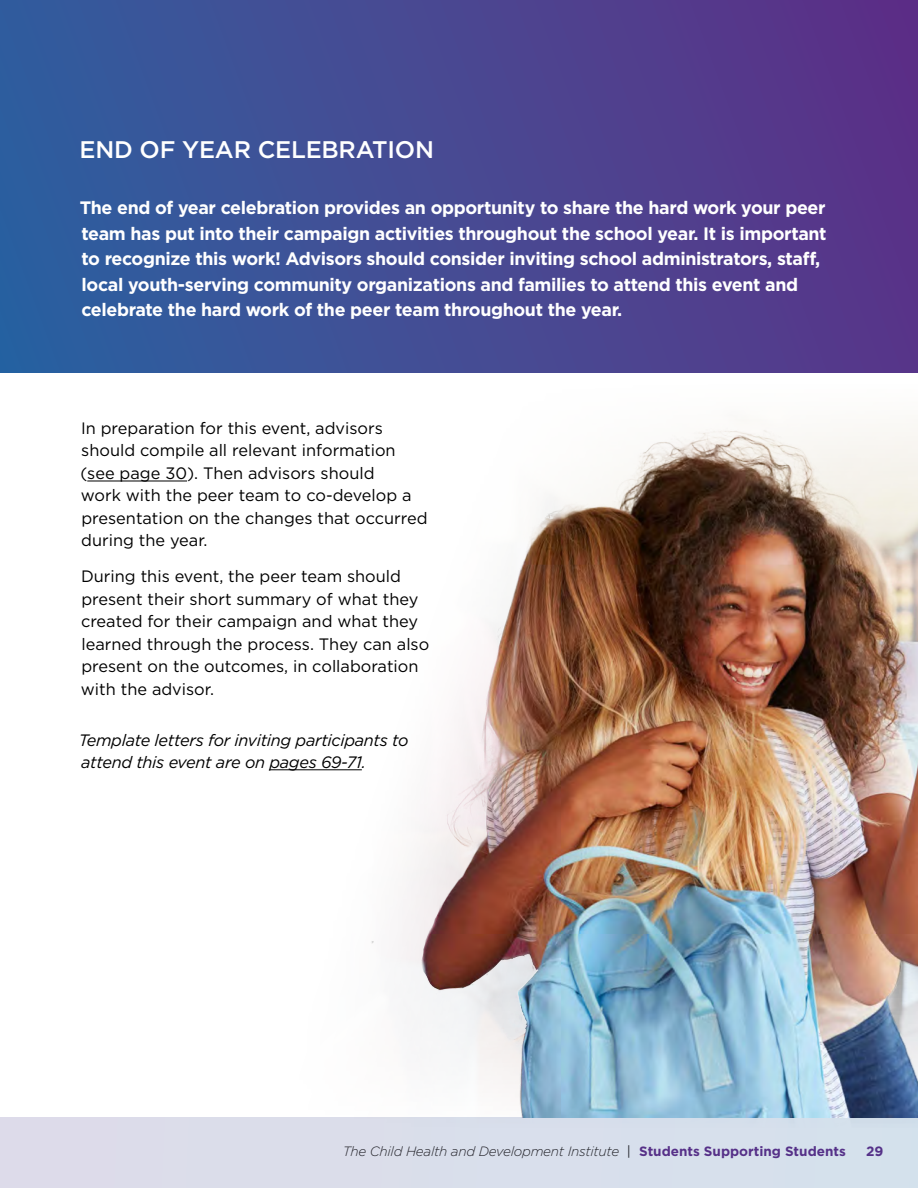
<style>
.page{position:relative;width:918px;height:1188px;background:#fff}
.page>*{position:absolute;margin:0;border:0;box-sizing:border-box;transform-origin:0 0}
.t1{font:500 24px "Gotham";letter-spacing:-.01em;color:#fff}
.t2{font:700 18px/25.5px "Gotham";letter-spacing:-.02em;color:#fff}
.t3{font:16.5px/22.5px "Gotham";color:#000}
.t4{font:italic 16.5px/22.5px "Gotham";letter-spacing:-.02em;color:#000}
.t5{font:italic 300 13.5px "Gotham";letter-spacing:-.02em;color:#221f1f}
.t6{font:700 13.5px "Gotham";color:#5b2c86}
.s1{font-weight:400;font-style:normal}
.s2{font-weight:700;font-style:normal;color:#5b2c86}
</style>
<div class="page">
<div style="left:0;top:1118px;width:918px;height:70px;background:#d9deeb"></div>
<div style="left:1px;top:0;width:917px;height:373px;background:linear-gradient(to right,#2f609f,#5d3287)"></div>
<img style="left:193px;top:423px;width:725px;height:695px">
<hr style="left:87px;top:481px;width:100px;height:1px;background:#000">
<hr style="left:269px;top:769px;width:93px;height:1px;background:#000">
<h1 class="t1" style="left:80px;top:134px;width:356px">END OF YEAR CELEBRATION</h1>
<p class="t2" style="left:80px;top:195px;width:748px">The end of year celebration provides an opportunity to share the hard work your peer team has put into their campaign activities throughout the school year. It is important to recognize this work! Advisors should consider inviting school administrators, staff, local youth-serving community organizations and families to attend this event and celebrate the hard work of the peer team throughout the year.</p>
<p class="t3" style="left:80px;top:416px;width:349px">In preparation for this event, advisors should compile all relevant information (see page 30). Then advisors should<br>work with the peer team to co-develop a presentation on the changes that occurred during the year.</p>
<p class="t3" style="left:81px;top:565px;width:350px">During this event, the peer team should present their short summary of what they created for their campaign and what they learned through the process. They can also present on the outcomes, in collaboration with the advisor.</p>
<p class="t4" style="left:79px;top:728px;width:331px">Template letters for inviting participants to attend this event are on pages 69-71.</p>
<p class="t5" style="left:343px;top:1142px;width:505px">The Child Health and Development Institute <span class="s1">|</span> <span class="s2">Students Supporting Students</span></p>
<p class="t6" style="left:866px;top:1142px;width:19px">29</p>
</div>
